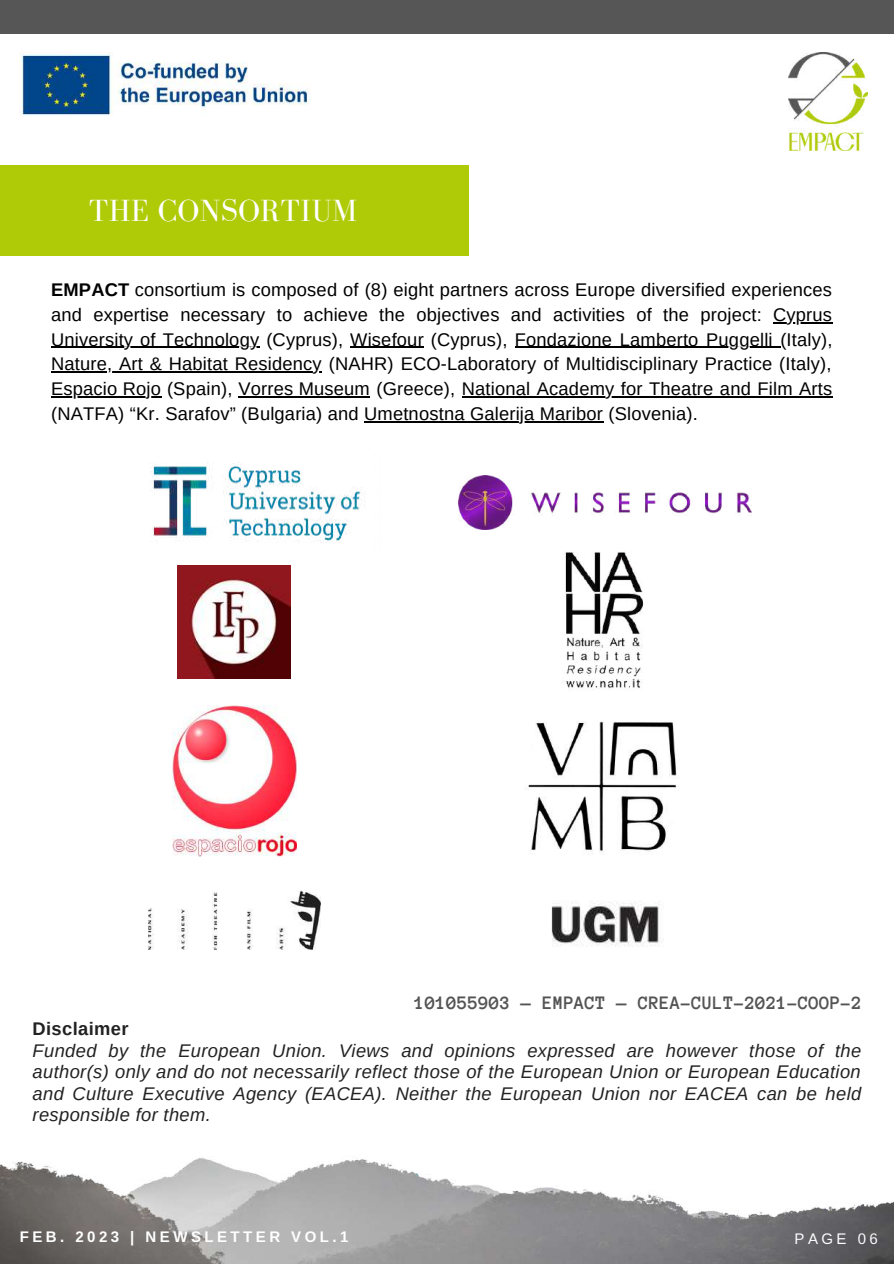
<style>
.page{position:relative;width:894px;height:1264px;background:#fff}
.page>*{position:absolute;margin:0;border:0;box-sizing:border-box;transform-origin:0 0}
.t1{font:31.5px "Bodoni FLF";letter-spacing:.01em;color:#fff}
.t2{font:700 19.5px "Anonymous Pro";color:#545454}
.t3{font:18.3px/24.8px "Arimo";letter-spacing:.01em;color:#000;text-align:justify}
.t4{font:italic 18.3px/21.5px "Arimo";letter-spacing:.02em;color:#222;text-align:justify}
.t5{font:700 18.3px "Arimo";letter-spacing:.02em;color:#222}
.t6{font:700 15px "Libra Sans";letter-spacing:.23em;color:#fff}
.t7{font:15px "Libra Sans";letter-spacing:.23em;color:#fcfefe}
.s1{font-weight:700}
</style>
<div class="page">
<div style="left:0;top:0;width:893px;height:33px;background:#565656"></div>
<img style="left:0;top:932px;width:893px;height:331px">
<img style="left:788px;top:52px;width:79px;height:98px">
<img style="left:20px;top:52px;width:290px;height:64px">
<img style="left:150px;top:462px;width:216px;height:81px">
<img style="left:458px;top:475px;width:293px;height:54px">
<img style="left:526px;top:721px;width:152px;height:132px">
<img style="left:563px;top:552px;width:81px;height:138px">
<img style="left:178px;top:565px;width:112px;height:113px">
<img style="left:149px;top:890px;width:171px;height:59px">
<img style="left:172px;top:705px;width:124px;height:151px">
<img style="left:524px;top:901px;width:160px;height:75px">
<hr style="left:772px;top:322px;width:60px;height:1px;background:#000">
<hr style="left:51px;top:347px;width:208px;height:1px;background:#000">
<hr style="left:350px;top:347px;width:74px;height:1px;background:#000">
<hr style="left:514px;top:347px;width:266px;height:1px;background:#000">
<hr style="left:51px;top:371px;width:271px;height:2px;background:#000">
<hr style="left:51px;top:396px;width:110px;height:1px;background:#000">
<hr style="left:238px;top:396px;width:132px;height:1px;background:#000">
<hr style="left:461px;top:396px;width:371px;height:1px;background:#000">
<hr style="left:364px;top:421px;width:239px;height:1px;background:#000">
<div style="left:0;top:166px;width:468px;height:90px;background:#afcb08"></div>
<h1 class="t1" style="left:89px;top:193px;width:270px">THE CONSORTIUM</h1>
<p class="t3" style="left:51px;top:277px;width:782px"><span class="s1">EMPACT</span> consortium is composed of (8) eight partners across Europe diversified experiences and expertise necessary to achieve the objectives and activities of the project: Cyprus University of Technology (Cyprus), Wisefour (Cyprus), Fondazione Lamberto Puggelli (Italy), Nature, Art &amp; Habitat Residency (NAHR) ECO-Laboratory of Multidisciplinary Practice (Italy), Espacio Rojo (Spain), Vorres Museum (Greece), National Academy for Theatre and Film Arts (NATFA) “Kr. Sarafov” (Bulgaria) and Umetnostna Galerija Maribor (Slovenia).</p>
<p class="t2" style="left:414px;top:993px;width:449px">101055903 — EMPACT — CREA-CULT-2021-COOP-2</p>
<p class="t5" style="left:33px;top:1018px;width:97px">Disclaimer</p>
<p class="t4" style="left:33px;top:1039px;width:830px">Funded by the European Union. Views and opinions expressed are however those of the author(s) only and do not necessarily reflect those of the European Union or European Education and Culture Executive Agency (EACEA). Neither the European Union nor EACEA can be held responsible for them.</p>
<p class="t6" style="left:20px;top:1228px;width:330px">FEB. 2023 | NEWSLETTER VOL.1</p>
<p class="t7" style="left:794px;top:1229px;width:85px">PAGE 06</p>
</div>
